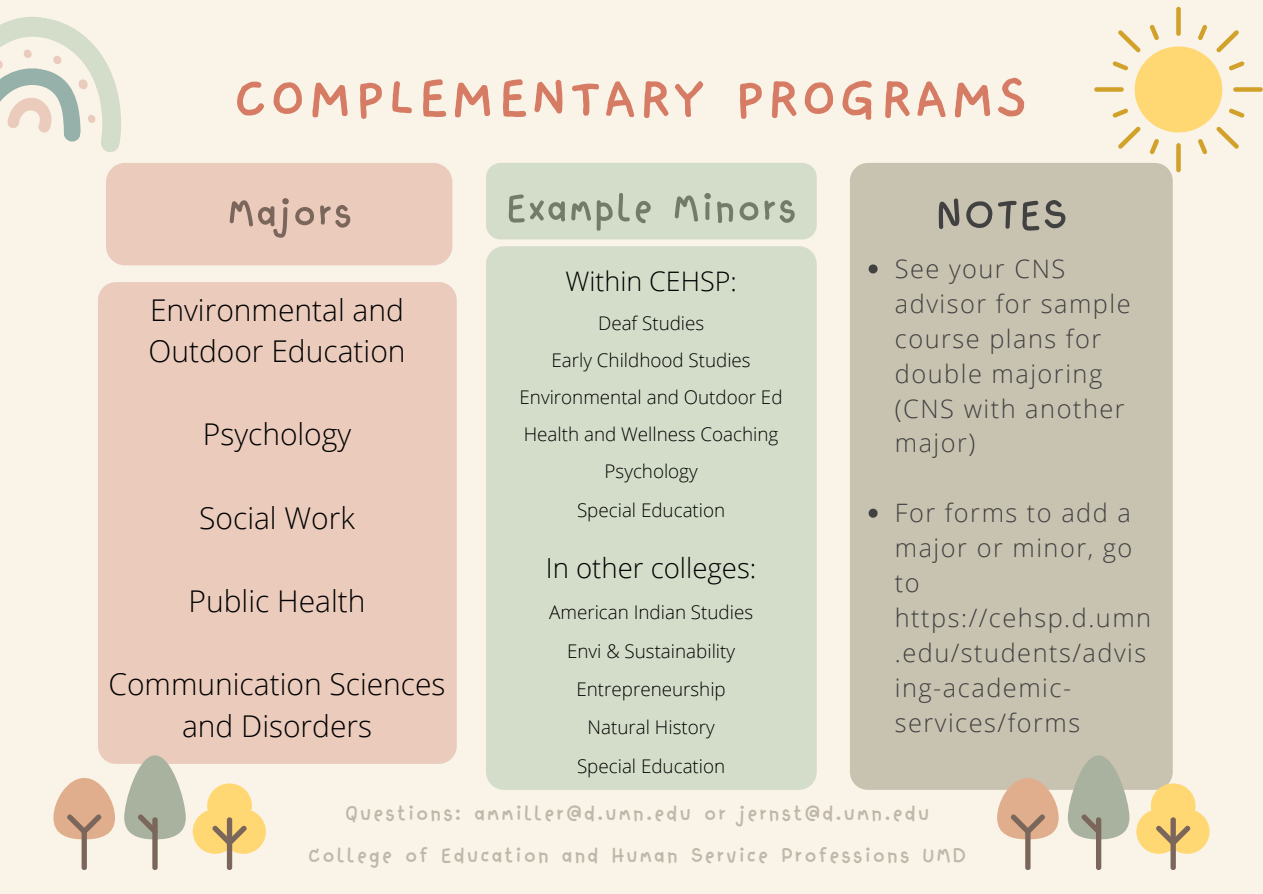
<style>
.page{position:relative;width:1263px;height:894px;background:#fff}
.page>*{position:absolute;margin:0;border:0;box-sizing:border-box;transform-origin:0 0}
.t1{font:700 63px "Gaegu";letter-spacing:.03em;color:#d67b64}
.t2{font:60.3px "FC Daisy";letter-spacing:.06em;color:#414141}
.t3{font:57px "FC Daisy";letter-spacing:.06em;color:#737b69}
.t4{font:57px "FC Daisy";letter-spacing:.06em;color:#7b665b}
.t5{font:300 30px/41.5px "Open Sans";color:#000}
.t6{font:30px "FC Daisy";letter-spacing:.095em;color:#bfb7a8}
.t7{font:300 27.6px "Open Sans";color:#000}
.t8{font:300 26.85px "Open Sans";color:#000}
.t9{font:300 25.35px/34.8px "Open Sans";letter-spacing:.06em;color:#414141}
.t10{font:300 18.75px/37.2px "Open Sans";color:#000;text-align:center}
</style>
<div class="page">
<div style="left:0;top:0;width:1263px;height:893px;background:#f9f3e8"></div>
<div style="left:106px;top:163px;width:346px;height:102px;background:#eacbbc;border-radius:19px"></div>
<div style="left:98px;top:282px;width:359px;height:481px;background:#eacbbc;border-radius:18px"></div>
<div style="left:486px;top:163px;width:331px;height:76px;background:#d4ddc9;border-radius:14px"></div>
<div style="left:486px;top:246px;width:331px;height:543px;background:#d4ddc9;border-radius:18px"></div>
<div style="left:850px;top:163px;width:323px;height:626px;background:#c8c2b0;border-radius:18px"></div>
<svg style="left:0;top:17px;width:121px;height:135px"></svg>
<svg style="left:1094px;top:7px;width:169px;height:165px"></svg>
<div style="left:1151px;top:783px;width:44px;height:44px;background:#ffd773;border-radius:50%"></div>
<div style="left:1136px;top:809px;width:45px;height:44px;background:#ffd773;border-radius:50%"></div>
<div style="left:1165px;top:809px;width:44px;height:44px;background:#ffd773;border-radius:50%"></div>
<svg style="left:1154px;top:817px;width:38px;height:52px"></svg>
<svg style="left:997px;top:778px;width:62px;height:91px"></svg>
<svg style="left:1068px;top:755px;width:61px;height:114px"></svg>
<svg style="left:869px;top:264px;width:9px;height:9px"></svg>
<svg style="left:869px;top:508px;width:9px;height:9px"></svg>
<div style="left:207px;top:783px;width:45px;height:44px;background:#ffd773;border-radius:50%"></div>
<div style="left:193px;top:809px;width:44px;height:44px;background:#ffd773;border-radius:50%"></div>
<div style="left:221px;top:809px;width:45px;height:44px;background:#ffd773;border-radius:50%"></div>
<svg style="left:211px;top:817px;width:37px;height:52px"></svg>
<svg style="left:53px;top:778px;width:62px;height:91px"></svg>
<svg style="left:124px;top:755px;width:62px;height:114px"></svg>
<p class="t1" style="left:233px;top:67px;width:797px">COMPLEMENTARY PROGRAMS</p>
<p class="t4" style="left:229px;top:173px;width:124px">Majors</p>
<p class="t5" style="left:148px;top:288px;width:259px">Environmental and<br>Outdoor Education</p>
<p class="t5" style="left:203px;top:413px;width:150px">Psychology</p>
<p class="t5" style="left:199px;top:496px;width:157px">Social Work</p>
<p class="t5" style="left:189px;top:579px;width:178px">Public Health</p>
<p class="t5" style="left:108px;top:662px;width:339px;text-align:center">Communication Sciences and Disorders</p>
<p class="t3" style="left:507px;top:168px;width:290px">Example Minors</p>
<p class="t8" style="left:565px;top:262px;width:173px">Within CEHSP:</p>
<p class="t10" style="left:520px;top:304px;width:264px">Deaf Studies<br>Early Childhood Studies<br>Environmental and Outdoor Ed<br>Health and Wellness Coaching<br>Psychology<br>Special Education</p>
<p class="t7" style="left:546px;top:548px;width:212px">In other colleges:</p>
<p class="t10" style="left:549px;top:593px;width:205px;line-height:38.2px">American Indian Studies<br>Envi &amp; Sustainability<br>Entrepreneurship<br>Natural History<br>Special Education</p>
<p class="t2" style="left:937px;top:173px;width:130px">NOTES</p>
<p class="t9" style="left:895px;top:251px;width:237px">See your CNS advisor for sample course plans for double majoring (CNS with another major)</p>
<p class="t9" style="left:895px;top:495px;width:258px">For forms to add a major or minor, go to https://cehsp.d.umn .edu/students/advis ing-academic&shy;services/forms</p>
<p class="t6" style="left:345px;top:792px;width:585px">Questions: ammiller@d.umn.edu or jernst@d.umn.edu</p>
<p class="t6" style="left:308px;top:834px;width:659px">College of Education and Human Service Professions UMD</p>
</div>
